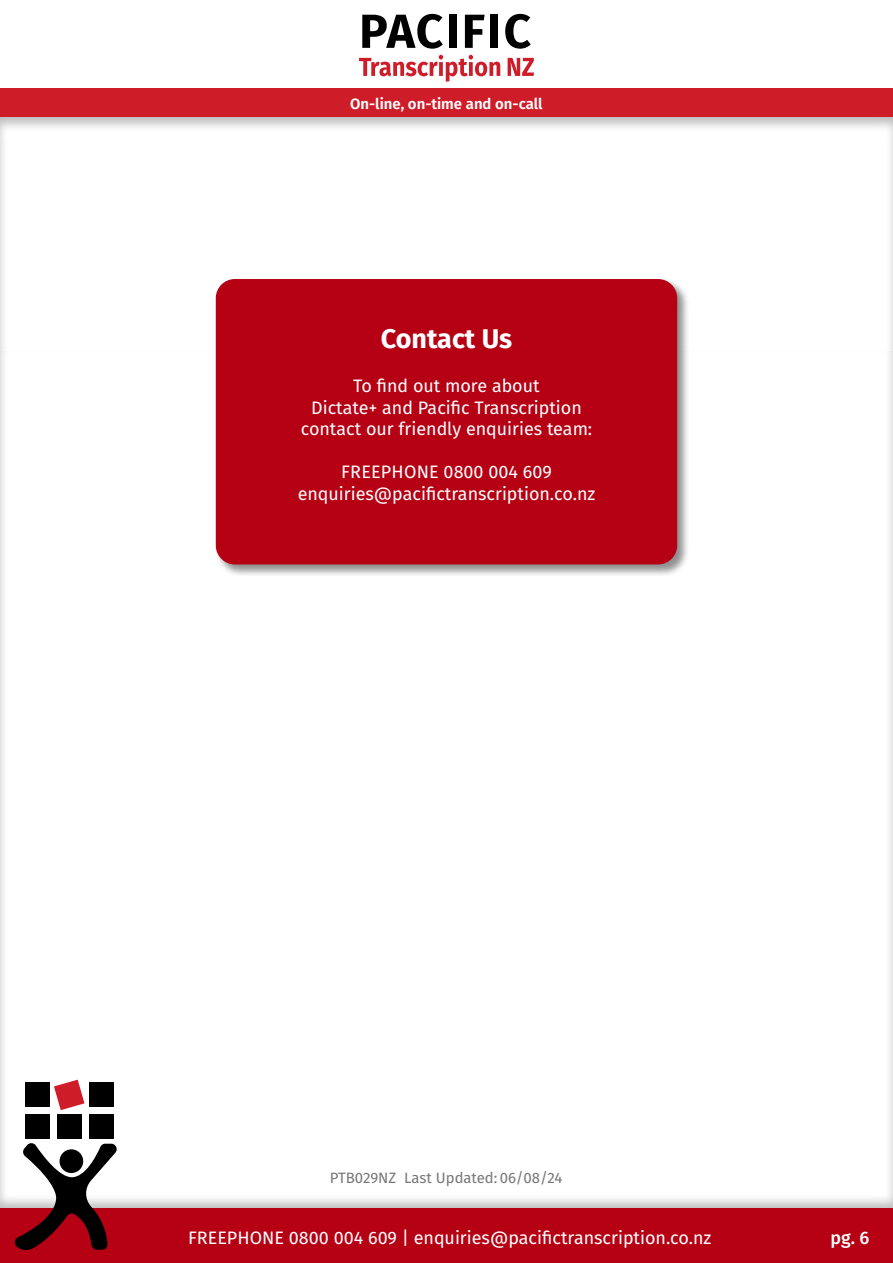
<style>
.page{position:relative;width:893px;height:1263px;background:#fff}
.page>*{position:absolute;margin:0;border:0;box-sizing:border-box;transform-origin:0 0}
.t1{font:700 27px "Fira Sans";color:#fff}
.t2{font:18px/21.6px "Fira Sans";color:#fff;text-align:center}
.t3{font:500 18px "Fira Sans";color:#fff}
.t4{font:15px "Fira Sans";color:#777}
.t5{font:600 15px "Fira Sans";color:#fff}
</style>
<div class="page">
<div style="left:0;top:106px;width:893px;height:1056px;background:#000;opacity:.27"></div>
<div style="left:0;top:342px;width:893px;height:869px;background:#fff"></div>
<div style="left:0;top:1209px;width:893px;height:54px;background:#b60014"></div>
<svg style="left:14px;top:1143px;width:104px;height:108px"></svg>
<div style="left:60px;top:1149px;width:23px;height:24px;background:#000;border-radius:50%"></div>
<div style="left:25px;top:1082px;width:25px;height:25px;background:#000"></div>
<svg style="left:54px;top:1080px;width:30px;height:30px"></svg>
<div style="left:89px;top:1082px;width:25px;height:25px;background:#000"></div>
<div style="left:25px;top:1114px;width:25px;height:25px;background:#000"></div>
<div style="left:57px;top:1114px;width:25px;height:25px;background:#000"></div>
<div style="left:89px;top:1114px;width:25px;height:25px;background:#000"></div>
<div style="left:0;top:88px;width:893px;height:28px;background:#cf1c29"></div>
<svg style="left:359px;top:55px;width:141px;height:27px"></svg>
<svg style="left:508px;top:58px;width:26px;height:18px"></svg>
<svg style="left:362px;top:14px;width:81px;height:35px"></svg>
<div style="left:449px;top:15px;width:7px;height:33px;background:#000"></div>
<svg style="left:465px;top:15px;width:20px;height:33px"></svg>
<div style="left:490px;top:15px;width:8px;height:33px;background:#000"></div>
<svg style="left:505px;top:14px;width:26px;height:35px"></svg>
<div style="left:214px;top:278px;width:476px;height:298px;background:#000;opacity:.44"></div>
<div style="left:219px;top:282px;width:455px;height:280px;background:#b60014;border-radius:16px"></div>
<div style="left:216px;top:279px;width:461px;height:285px;border:5px solid #b60014;border-radius:16px"></div>
<p class="t5" style="left:350px;top:92px;width:194px">On-line, on-time and on-call</p>
<h1 class="t1" style="left:381px;top:316px;width:133px">Contact Us</h1>
<p class="t2" style="left:301px;top:374px;width:293px">To find out more about<br>Dictate+ and Pacific Transcription contact our friendly enquiries team:</p>
<p class="t2" style="left:298px;top:461px;width:299px">FREEPHONE 0800 004 609 enquiries@pacifictranscription.co.nz</p>
<p class="t4" style="left:330px;top:1166px;width:234px">PTB029NZ Last Updated: 06/08/24</p>
<p class="t2" style="left:188px;top:1227px;width:525px">FREEPHONE 0800 004 609 | enquiries@pacifictranscription.co.nz</p>
<p class="t3" style="left:830px;top:1224px;width:40px">pg. 6</p>
</div>
